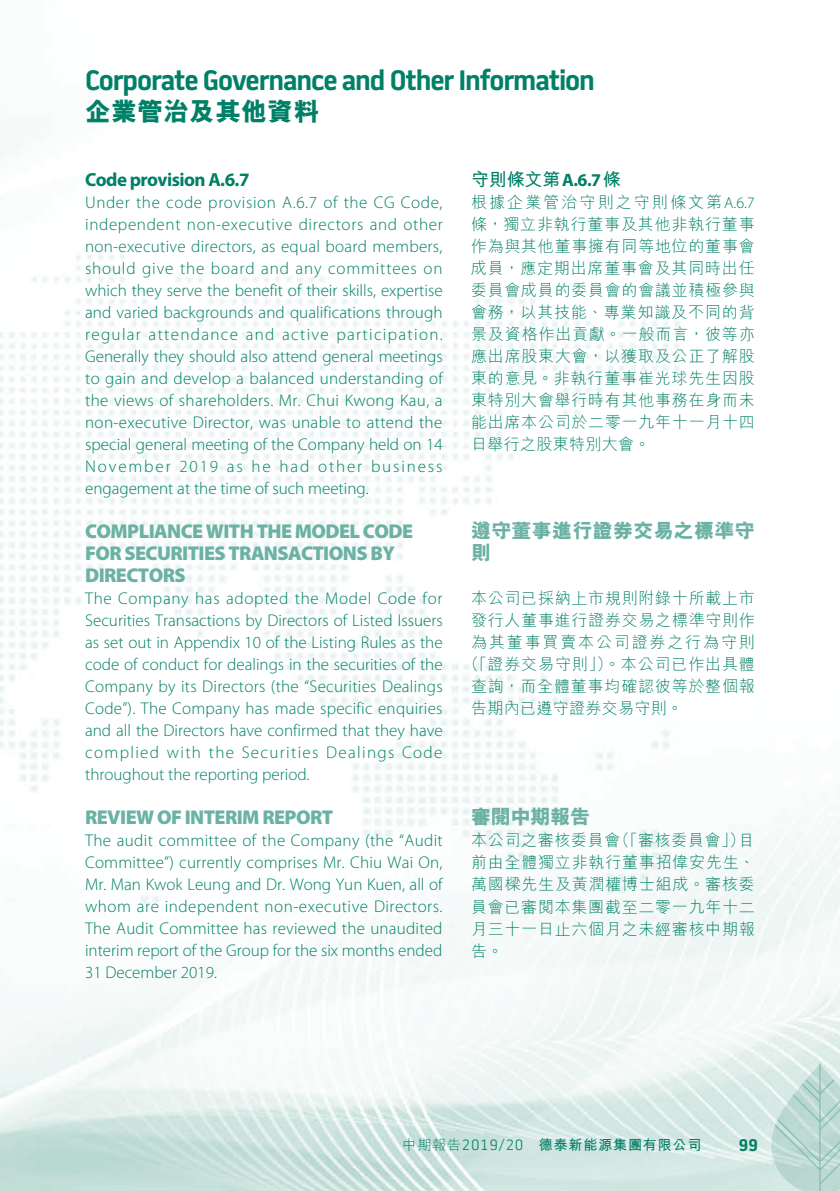
<style>
.page{position:relative;width:840px;height:1191px;background:#fff}
.page>*{position:absolute;margin:0;border:0;box-sizing:border-box;transform-origin:0 0}
.t1{font:700 28px "Battersea";letter-spacing:-.04em;color:#008066}
.t2{font:800 26px "M Hei HK";color:#008066}
.t3{font:900 20px/22px "Myriad Pro";letter-spacing:-.03em;color:#6bb2a4}
.t4{font:800 20px/22px "M Hei HK";letter-spacing:.015em;color:#6bb2a4}
.t5{font:700 19px "Myriad Pro";letter-spacing:-.03em;color:#008066}
.t6{font:700 18px "M Hei HK";letter-spacing:-.01em;color:#008066}
.t7{font:300 17px/22px "Myriad Pro";color:#008066;text-align:justify}
.t8{font:700 17px "Battersea";color:#008066}
.t9{font:300 16px/22px "M Hei HK";letter-spacing:.045em;color:#008066;text-align:justify}
.t10{font:300 16px "M Hei HK";letter-spacing:.115em;color:#008066}
.t11{font:300 16px "M Hei HK";letter-spacing:.02em;color:#008066}
.t12{font:700 14px "M Hei HK";letter-spacing:.06em;color:#008066}
.s1{font-family:"Myriad Pro"}
.s2{font-weight:300}
.s3{font-family:"Battersea";font-weight:300;font-size:15px}
</style>
<div class="page">
<img style="left:0;top:129px;width:839px;height:1062px">
<svg style="left:770px;top:1063px;width:70px;height:128px;background:#c2dcd6"></svg>
<h1 class="t1" style="left:85px;top:63px;width:511px">Corporate Governance and Other Information</h1>
<h2 class="t2" style="left:85px;top:98px;width:235px">企業管治及其他資料</h2>
<p class="t5" style="left:85px;top:167px;width:166px">Code provision A.6.7</p>
<p class="t7" style="left:85px;top:191px;width:359px">Under the code provision A.6.7 of the CG Code, independent non-executive directors and other non-executive directors, as equal board members, should give the board and any committees on which they serve the benefit of their skills, expertise and varied backgrounds and qualifications through regular attendance and active participation.<br>Generally they should also attend general meetings to gain and develop a balanced understanding of the views of shareholders. Mr. Chui Kwong Kau, a non-executive Director, was unable to attend the special general meeting of the Company held on 14<br>November 2019 as he had other business engagement at the time of such meeting.</p>
<p class="t3" style="left:85px;top:519px;width:329px">COMPLIANCE WITH THE MODEL CODE<br>FOR SECURITIES TRANSACTIONS BY<br>DIRECTORS</p>
<p class="t7" style="left:85px;top:587px;width:359px">The Company has adopted the Model Code for Securities Transactions by Directors of Listed Issuers as set out in Appendix 10 of the Listing Rules as the code of conduct for dealings in the securities of the Company by its Directors (the “Securities Dealings Code”). The Company has made specific enquiries and all the Directors have confirmed that they have complied with the Securities Dealings Code throughout the reporting period.</p>
<p class="t3" style="left:85px;top:805px;width:249px">REVIEW OF INTERIM REPORT</p>
<p class="t7" style="left:85px;top:829px;width:359px">The audit committee of the Company (the “Audit Committee”) currently comprises Mr. Chiu Wai On, Mr. Man Kwok Leung and Dr. Wong Yun Kuen, all of whom are independent non-executive Directors.<br>The Audit Committee has reviewed the unaudited interim report of the Group for the six months ended 31 December 2019.</p>
<p class="t6" style="left:471px;top:166px;width:151px">守則條文第<span class="s1">A.6.7</span>條</p>
<p class="t9" style="left:470px;top:191px;width:285px">根據企業管治守則之守則條文第<span class="s1">A.6.7</span>條，獨立非執行董事及其他非執行董事作為與其他董事擁有同等地位的董事會成員，應定期出席董事會及其同時出任委員會成員的委員會的會議並積極參與會務，以其技能、專業知識及不同的背景及資格作出貢獻。一般而言，彼等亦應出席股東大會，以獲取及公正了解股東的意見。非執行董事崔光球先生因股東特別大會舉行時有其他事務在身而未能出席本公司於二零一九年十一月十四日舉行之股東特別大會。</p>
<p class="t4" style="left:470px;top:519px;width:285px">遵守董事進行證券交易之標準守則</p>
<p class="t9" style="left:471px;top:587px;width:285px">本公司已採納上市規則附錄十所載上市</p>
<p class="t9" style="left:471px;top:609px;width:285px">發行人董事進行證券交易之標準守則作</p>
<p class="t10" style="left:471px;top:634px;width:285px">為其董事買賣本公司證券之行為守則</p>
<p class="t9" style="left:463px;top:653px;width:293px">（「證券交易守則」）。本公司已作出具體</p>
<p class="t9" style="left:471px;top:675px;width:285px">查詢，而全體董事均確認彼等於整個報</p>
<p class="t11" style="left:471px;top:700px;width:213px">告期內已遵守證券交易守則。</p>
<p class="t4" style="left:471px;top:805px;width:120px">審閱中期報告</p>
<p class="t9" style="left:471px;top:829px;width:285px">本公司之審核委員會（「審核委員會」）目前由全體獨立非執行董事招偉安先生、萬國樑先生及黃潤權博士組成。審核委員會已審閱本集團截至二零一九年十二月三十一日止六個月之未經審核中期報告。</p>
<p class="t12" style="left:402px;top:1134px;width:300px"><span class="s2">中期報告</span><span class="s3">2019/20</span> 德泰新能源集團有限公司</p>
<p class="t8" style="left:738px;top:1135px;width:20px">99</p>
</div>
